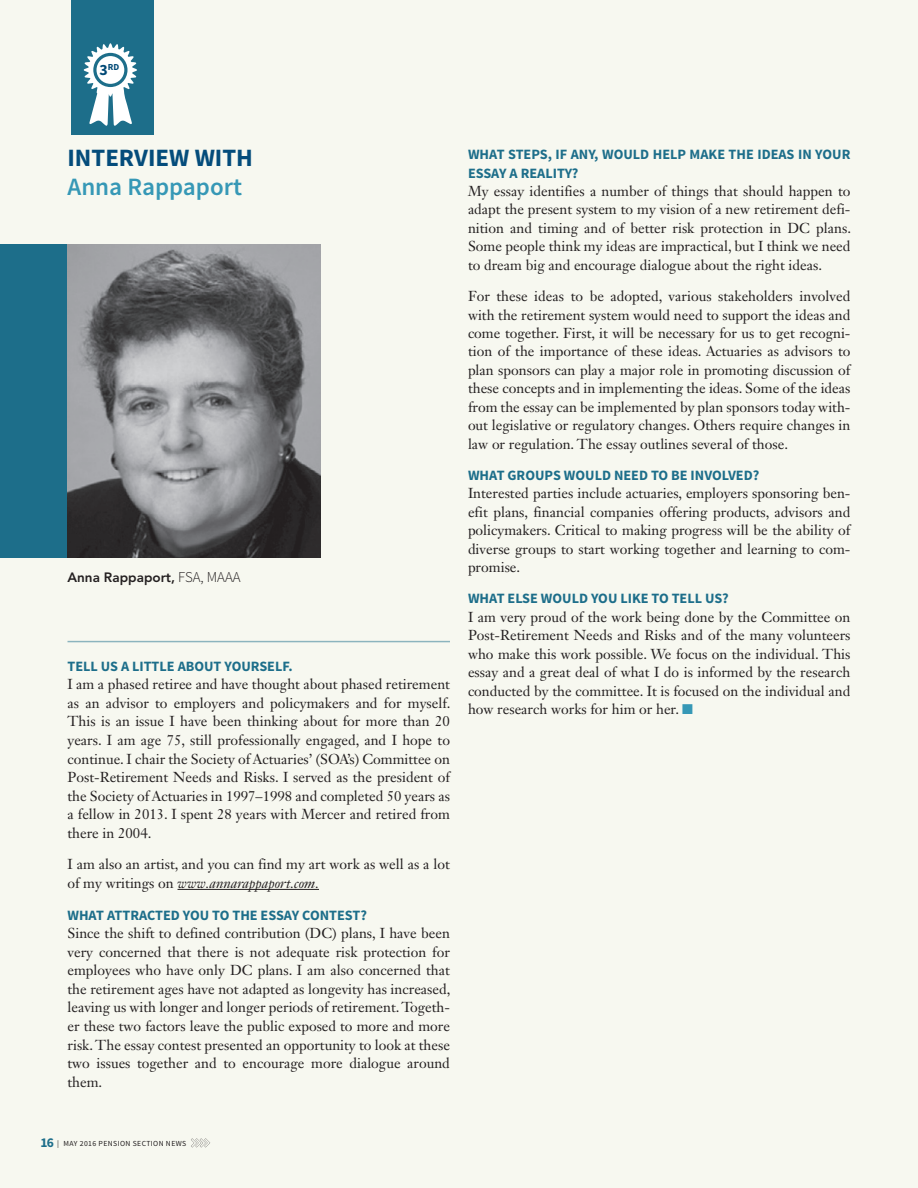
<style>
.page{position:relative;width:918px;height:1188px;background:#f7f8f0}
.page>*{position:absolute;margin:0;border:0;box-sizing:border-box;transform-origin:0 0}
.Table_Body{font:700 24.9px "Source Sans Pro";color:#044c7b}
.Article_Author_Bylin{font:600 24.9px "Source Sans Pro";color:#3698b6}
.Article_Body{font:14.25px/18.5px "Janson Text LT Std";color:#231f20;text-align:justify}
.Essay_subhead{font:700 14.25px/18.5px "Source Sans Pro";color:#1d6e8a}
.Author_Bio{font:800 13.5px "Avenir LT Std";color:#231f20}
.Article_Subhead{font:700 9.15px "Source Sans Pro";color:#004976}
.Folio_Left{font:7.8px "Source Sans Pro";letter-spacing:.05em;color:#231f20}
.s1{font-size:15.75px}
.s2{font-family:"Source Sans Pro";font-weight:300;font-size:15px}
.s3{font-style:italic}
.s4{color:#3698b6}
.s5{font-weight:700;font-size:13.5px;color:#1d6e8a}
</style>
<div class="page">
<div style="left:71px;top:0;width:83px;height:135px;background:#1d6e8a"></div>
<svg style="left:84px;top:43px;width:53px;height:83px"></svg>
<div style="left:97px;top:56px;width:27px;height:28px;background:#fff;border-radius:50%"></div>
<div style="left:0;top:244px;width:318px;height:313px;background:#1d6e8a"></div>
<img style="left:68px;top:244px;width:252px;height:313px">
<svg style="left:191px;top:1138px;width:19px;height:9px"></svg>
<hr style="left:178px;top:889px;width:141px;height:1px;background:#231f20">
<hr style="left:68px;top:641px;width:382px;height:1px;background:#1d6e8a">
<p class="Article_Subhead" style="left:100px;top:61px;width:21px"><span class="s1">3</span>RD</p>
<p class="Table_Body" style="left:68px;top:142px;width:187px">INTERVIEW WITH</p>
<p class="Article_Author_Bylin" style="left:68px;top:171px;width:176px">Anna Rappaport</p>
<p class="Author_Bio" style="left:68px;top:570px;width:175px">Anna Rappaport, <span class="s2">FSA, MAAA</span></p>
<p class="Essay_subhead" style="left:68px;top:657px;width:227px">TELL US A LITTLE ABOUT YOURSELF.</p>
<p class="Article_Body" style="left:68px;top:675px;width:385px">I am a phased retiree and have thought about phased retirement as an advisor to employers and policymakers and for myself.<br>This is an issue I have been thinking about for more than 20 years. I am age 75, still professionally engaged, and I hope to continue. I chair the Society of Actuaries’ (SOA’s) Committee on Post-Retirement Needs and Risks. I served as the president of the Society of Actuaries in 1997–1998 and completed 50 years as a fellow in 2013. I spent 28 years with Mercer and retired from there in 2004.</p>
<p class="Article_Body" style="left:68px;top:855px;width:384px">I am also an artist, and you can find my art work as well as a lot of my writings on <span class="s3">www.annarappaport.com.</span></p>
<p class="Essay_subhead" style="left:68px;top:906px;width:301px">WHAT ATTRACTED YOU TO THE ESSAY CONTEST?</p>
<p class="Article_Body" style="left:68px;top:924px;width:384px">Since the shift to defined contribution (DC) plans, I have been very concerned that there is not adequate risk protection for employees who have only DC plans. I am also concerned that the retirement ages have not adapted as longevity has increased, leaving us with longer and longer periods of retirement. Togeth&shy;er these two factors leave the public exposed to more and more risk. The essay contest presented an opportunity to look at these two issues together and to encourage more dialogue around them.</p>
<p class="Essay_subhead" style="left:468px;top:146px;width:384px">WHAT STEPS, IF ANY, WOULD HELP MAKE THE IDEAS IN YOUR<br>ESSAY A REALITY?</p>
<p class="Article_Body" style="left:468px;top:182px;width:385px">My essay identifies a number of things that should happen to adapt the present system to my vision of a new retirement defi&shy;nition and timing and of better risk protection in DC plans.<br>Some people think my ideas are impractical, but I think we need to dream big and encourage dialogue about the right ideas.</p>
<p class="Article_Body" style="left:468px;top:287px;width:384px">For these ideas to be adopted, various stakeholders involved with the retirement system would need to support the ideas and come together. First, it will be necessary for us to get recogni&shy;tion of the importance of these ideas. Actuaries as advisors to plan sponsors can play a major role in promoting discussion of these concepts and in implementing the ideas. Some of the ideas from the essay can be implemented by plan sponsors today with&shy;out legislative or regulatory changes. Others require changes in law or regulation. The essay outlines several of those.</p>
<p class="Essay_subhead" style="left:468px;top:466px;width:293px">WHAT GROUPS WOULD NEED TO BE INVOLVED?</p>
<p class="Article_Body" style="left:468px;top:484px;width:384px">Interested parties include actuaries, employers sponsoring ben&shy;efit plans, financial companies offering products, advisors and policymakers. Critical to making progress will be the ability of diverse groups to start working together and learning to com&shy;promise.</p>
<p class="Essay_subhead" style="left:468px;top:590px;width:262px">WHAT ELSE WOULD YOU LIKE TO TELL US?</p>
<p class="Article_Body" style="left:468px;top:608px;width:384px">I am very proud of the work being done by the Committee on Post-Retirement Needs and Risks and of the many volunteers who make this work possible. We focus on the individual. This essay and a great deal of what I do is informed by the research conducted by the committee. It is focused on the individual and how research works for him or her. <span class="s4">■</span></p>
<p class="Folio_Left" style="left:40px;top:1138px;width:147px"><span class="s5">16</span> | MAY 2016 PENSION SECTION NEWS</p>
</div>
